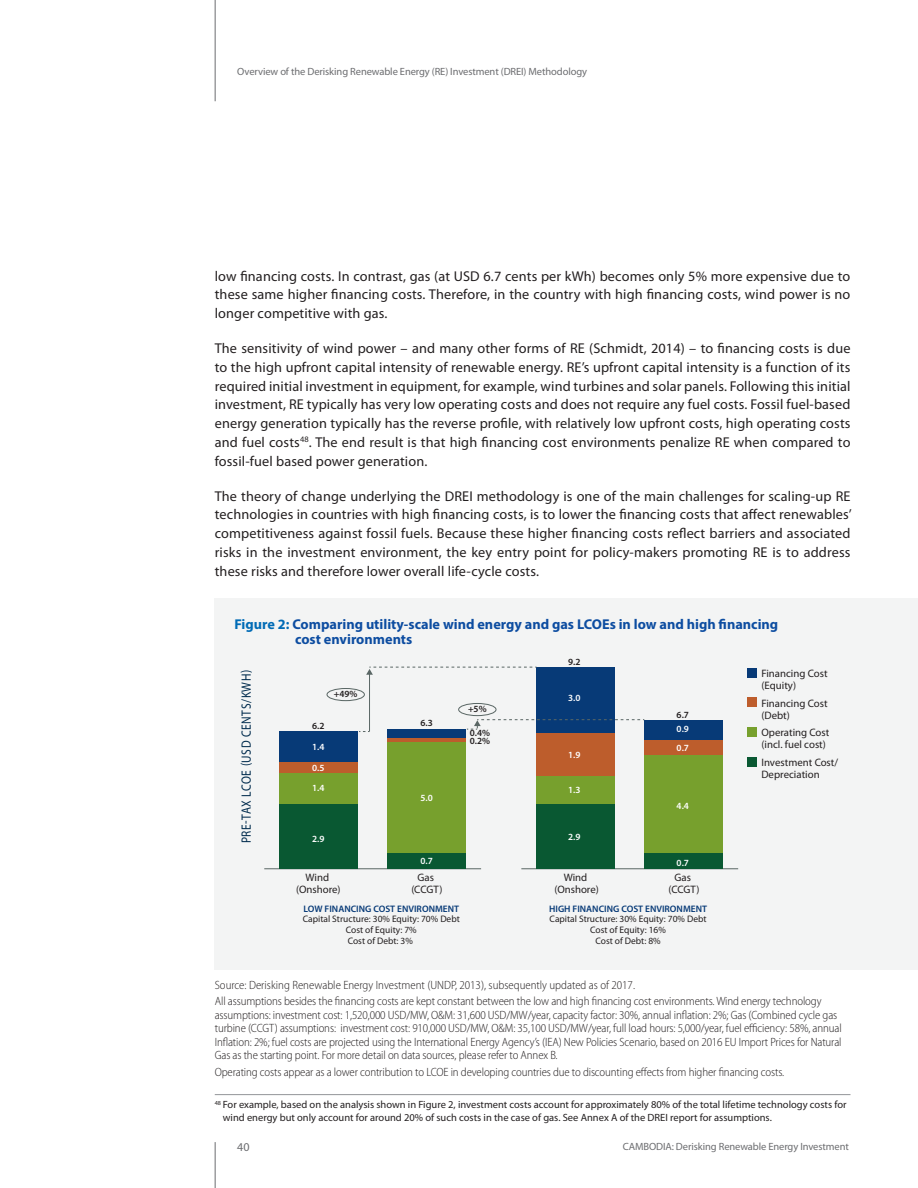
<style>
.page{position:relative;width:918px;height:1188px;background:#fff}
.page>*{position:absolute;margin:0;border:0;box-sizing:border-box;transform-origin:0 0}
.t1{font:14.25px/18.8px "Myriad Pro";letter-spacing:.01em;color:#231f20;text-align:justify}
.t2{font:700 14.25px/15px "Myriad Pro";color:#0d4da1}
.t3{font:13.5px "Myriad Pro";letter-spacing:.05em;color:#002b4d;scale:.85 1}
.t4{font:300 semi-condensed 12px/13.5px "Myriad Pro";letter-spacing:-.01em;color:#231f20}
.t5{font:12px "Myriad Pro";color:#6c6d70}
.t6{font:10.8px/12.1px "Myriad Pro";color:#231f20;text-align:center}
.t7{font:10.5px/12px "Myriad Pro";color:#231f20}
.t8{font:10.5px "Myriad Pro";letter-spacing:-.01em;color:#6c6d70}
.t9{font:9.45px/10.8px "Myriad Pro";color:#231f20;text-align:center}
.t10{font:600 9.45px "Myriad Pro";color:#073a77}
.t11{font:600 9.45px "Myriad Pro";color:#fff}
.t12{font:600 9.45px "Myriad Pro";color:#231f20}
.s1{color:#006bb6}
</style>
<div class="page">
<hr style="left:215px;top:0;width:1px;height:101px;background:#6c6d70">
<hr style="left:215px;top:1142px;width:1px;height:46px;background:#6c6d70">
<hr style="left:215px;top:1094px;width:636px;height:1px;background:#939598">
<div style="left:215px;top:598px;width:703px;height:372px;background:#f3f4f4"></div>
<hr style="left:264px;top:868px;width:217px;height:1px;background:#5a6765">
<div style="left:279px;top:731px;width:79px;height:31px;background:#073a77"></div>
<div style="left:388px;top:729px;width:78px;height:9px;background:#073a77"></div>
<div style="left:279px;top:762px;width:79px;height:11px;background:#bd5d2c"></div>
<hr style="left:388px;top:738px;width:78px;height:4px;background:#bd5d2c">
<div style="left:279px;top:773px;width:79px;height:31px;background:#77a02d"></div>
<div style="left:388px;top:742px;width:78px;height:111px;background:#77a02d"></div>
<div style="left:279px;top:804px;width:79px;height:65px;background:#095832"></div>
<div style="left:388px;top:853px;width:78px;height:16px;background:#095832"></div>
<hr style="left:521px;top:868px;width:217px;height:1px;background:#5a6765">
<div style="left:537px;top:667px;width:78px;height:67px;background:#073a77"></div>
<div style="left:645px;top:720px;width:78px;height:20px;background:#073a77"></div>
<div style="left:537px;top:734px;width:78px;height:42px;background:#bd5d2c"></div>
<div style="left:645px;top:740px;width:78px;height:16px;background:#bd5d2c"></div>
<div style="left:537px;top:776px;width:78px;height:28px;background:#77a02d"></div>
<div style="left:645px;top:756px;width:78px;height:97px;background:#77a02d"></div>
<div style="left:537px;top:804px;width:78px;height:65px;background:#095832"></div>
<div style="left:645px;top:853px;width:78px;height:16px;background:#095832"></div>
<div style="left:747px;top:668px;width:9px;height:9px;background:#073a77"></div>
<div style="left:747px;top:698px;width:9px;height:9px;background:#bd5d2c"></div>
<div style="left:747px;top:727px;width:9px;height:10px;background:#77a02d"></div>
<div style="left:747px;top:757px;width:9px;height:9px;background:#095832"></div>
<hr style="left:369px;top:674px;width:1px;height:58px;background:#5a6765">
<svg style="left:366px;top:667px;width:171px;height:8px"></svg>
<svg style="left:326px;top:687px;width:318px;height:45px"></svg>
<p class="t8" style="left:237px;top:65px;width:351px">Overview of the Derisking Renewable Energy (RE) Investment (DREI) Methodology</p>
<p class="t1" style="left:215px;top:266px;width:637px">low financing costs. In contrast, gas (at USD 6.7 cents per kWh) becomes only 5% more expensive due to these same higher financing costs. Therefore, in the country with high financing costs, wind power is no longer competitive with gas.</p>
<p class="t1" style="left:215px;top:339px;width:637px">The sensitivity of wind power – and many other forms of RE (Schmidt, 2014) – to financing costs is due to the high upfront capital intensity of renewable energy. RE’s upfront capital intensity is a function of its required initial investment in equipment, for example, wind turbines and solar panels. Following this initial investment, RE typically has very low operating costs and does not require any fuel costs. Fossil fuel-based energy generation typically has the reverse profile, with relatively low upfront costs, high operating costs and fuel costs<sup>48</sup>. The end result is that high financing cost environments penalize RE when compared to fossil-fuel based power generation.</p>
<p class="t1" style="left:215px;top:486px;width:638px">The theory of change underlying the DREI methodology is one of the main challenges for scaling-up RE technologies in countries with high financing costs, is to lower the financing costs that affect renewables’ competitiveness against fossil fuels. Because these higher financing costs reflect barriers and associated risks in the investment environment, the key entry point for policy-makers promoting RE is to address these risks and therefore lower overall life-cycle costs.</p>
<p class="t2" style="left:295px;top:616px;width:485px;text-indent:-61px"><span class="s1">Figure 2:</span> Comparing utility-scale wind energy and gas LCOEs in low and high financing cost environments</p>
<p class="t3" style="left:238px;top:843px;width:205px;rotate:-90deg">PRE-TAX LCOE (USD CENTS/KWH)</p>
<p class="t12" style="left:568px;top:655px;width:14px">9.2</p>
<p class="t12" style="left:334px;top:688px;width:25px">+49%</p>
<p class="t11" style="left:568px;top:692px;width:14px">3.0</p>
<p class="t12" style="left:312px;top:720px;width:14px">6.2</p>
<p class="t11" style="left:312px;top:741px;width:14px">1.4</p>
<p class="t12" style="left:421px;top:717px;width:14px">6.3</p>
<p class="t12" style="left:468px;top:703px;width:20px">+5%</p>
<p class="t12" style="left:470px;top:727px;width:22px">0.4%</p>
<p class="t12" style="left:470px;top:735px;width:22px">0.2%</p>
<p class="t11" style="left:568px;top:748px;width:14px">1.9</p>
<p class="t12" style="left:677px;top:709px;width:14px">6.7</p>
<p class="t11" style="left:677px;top:723px;width:14px">0.9</p>
<p class="t11" style="left:677px;top:742px;width:14px">0.7</p>
<p class="t11" style="left:312px;top:761px;width:14px">0.5</p>
<p class="t11" style="left:312px;top:782px;width:14px">1.4</p>
<p class="t11" style="left:421px;top:792px;width:14px">5.0</p>
<p class="t11" style="left:568px;top:784px;width:14px">1.3</p>
<p class="t11" style="left:677px;top:800px;width:14px">4.4</p>
<p class="t11" style="left:312px;top:833px;width:14px">2.9</p>
<p class="t11" style="left:568px;top:831px;width:14px">2.9</p>
<p class="t11" style="left:421px;top:855px;width:14px">0.7</p>
<p class="t11" style="left:677px;top:856px;width:14px">0.7</p>
<p class="t6" style="left:296px;top:871px;width:46px">Wind (Onshore)</p>
<p class="t6" style="left:668px;top:871px;width:33px">Gas (CCGT)</p>
<p class="t6" style="left:554px;top:871px;width:46px">Wind (Onshore)</p>
<p class="t6" style="left:411px;top:871px;width:33px">Gas (CCGT)</p>
<p class="t10" style="left:304px;top:902px;width:157px">LOW FINANCING COST ENVIRONMENT</p>
<p class="t9" style="left:303px;top:914px;width:159px">Capital Structure: 30% Equity: 70% Debt<br>Cost of Equity: 7%<br>Cost of Debt: 3%</p>
<p class="t9" style="left:550px;top:914px;width:159px">Capital Structure: 30% Equity: 70% Debt<br>Cost of Equity: 16%<br>Cost of Debt: 8%</p>
<p class="t10" style="left:549px;top:902px;width:159px">HIGH FINANCING COST ENVIRONMENT</p>
<p class="t6" style="left:761px;top:667px;width:68px;text-align:left">Financing Cost (Equity)</p>
<p class="t6" style="left:761px;top:697px;width:68px;text-align:left">Financing Cost (Debt)</p>
<p class="t6" style="left:761px;top:726px;width:69px;text-align:left">Operating Cost (incl. fuel cost)</p>
<p class="t6" style="left:761px;top:756px;width:78px;text-align:left">Investment Cost/<br>Depreciation</p>
<p class="t4" style="left:215px;top:977px;width:608px;line-height:16.2px">Source: Derisking Renewable Energy Investment (UNDP, 2013), subsequently updated as of 2017.<br>All assumptions besides the financing costs are kept constant between the low and high financing cost environments. Wind energy technology</p>
<p class="t4" style="left:215px;top:1008px;width:629px">assumptions: investment cost: 1,520,000 USD/MW, O&amp;M: 31,600 USD/MW/year, capacity factor: 30%, annual inflation: 2%; Gas (Combined cycle gas turbine (CCGT) assumptions: investment cost: 910,000 USD/MW, O&amp;M: 35,100 USD/MW/year, full load hours: 5,000/year, fuel efficiency: 58%, annual Inflation: 2%; fuel costs are projected using the International Energy Agency’s (IEA) New Policies Scenario, based on 2016 EU Import Prices for Natural Gas as the starting point. For more detail on data sources, please refer to Annex B.</p>
<p class="t4" style="left:215px;top:1065px;width:571px">Operating costs appear as a lower contribution to LCOE in developing countries due to discounting effects from higher financing costs.</p>
<p class="t7" style="left:223px;top:1099px;width:625px;text-indent:-8px"><sup>48</sup> For example, based on the analysis shown in Figure 2, investment costs account for approximately 80% of the total lifetime technology costs for wind energy but only account for around 20% of such costs in the case of gas. See Annex A of the DREI report for assumptions.</p>
<p class="t5" style="left:237px;top:1140px;width:14px">40</p>
<p class="t8" style="left:623px;top:1140px;width:228px">CAMBODIA: Derisking Renewable Energy Investment</p>
</div>
